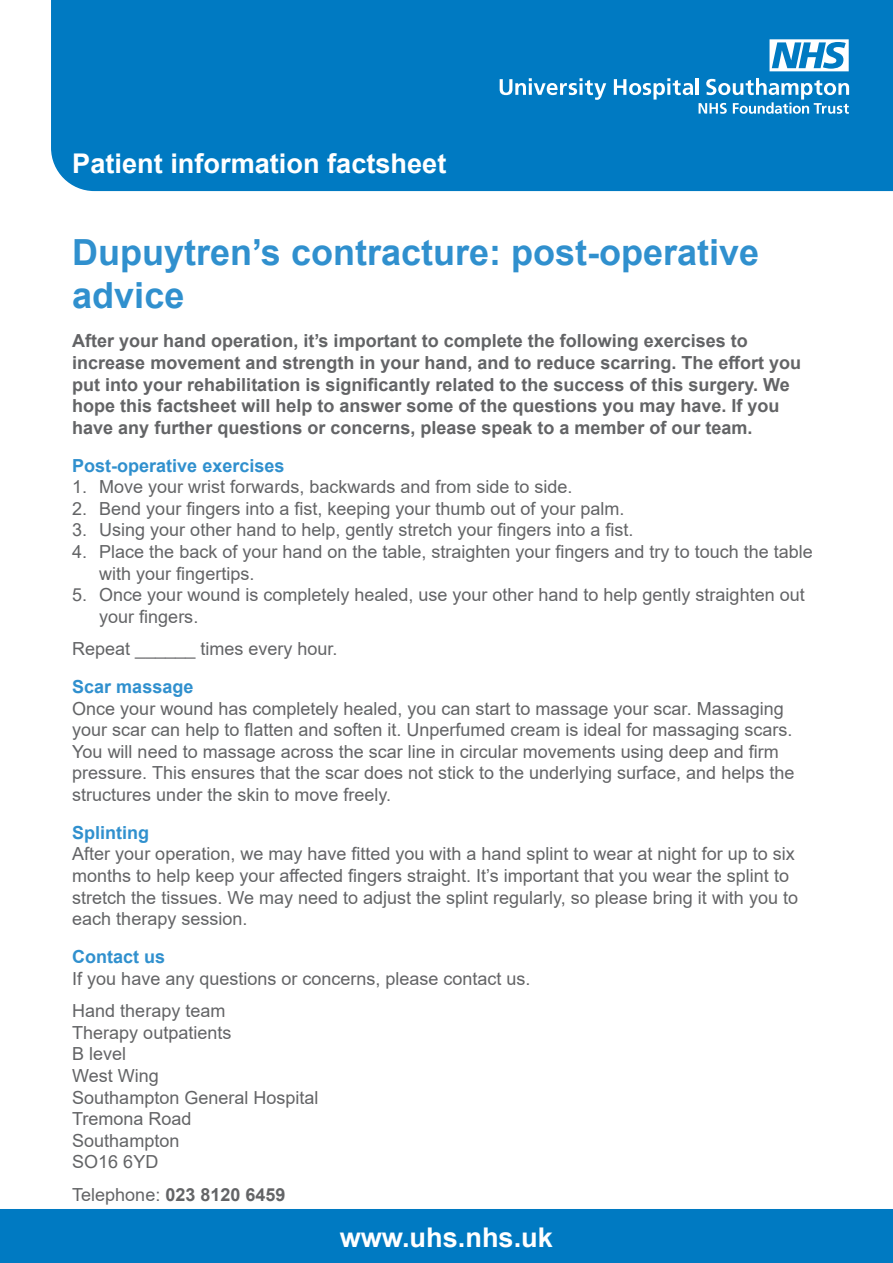
<style>
.page{position:relative;width:893px;height:1263px;background:#fff}
.page>*{position:absolute;margin:0;border:0;box-sizing:border-box;transform-origin:0 0}
.t1{font:700 36px/43.2px "Arial";color:#3090ce}
.t2{font:700 27.15px "Arial";color:#fff}
.t3{font:18px/21.6px "Arial";color:#636466}
.t4{font:700 18px/21.6px "Arial";color:#636466}
.t5{font:700 18px "Arial";color:#3090ce}
.s1{font-weight:400}
</style>
<div class="page">
<div style="left:51px;top:0;width:842px;height:192px;background:#007ac2"></div>
<div style="left:0;top:1209px;width:893px;height:54px;background:#007ac2"></div>
<svg style="left:500px;top:78px;width:106px;height:22px"></svg>
<svg style="left:614px;top:78px;width:79px;height:22px"></svg>
<hr style="left:696px;top:78px;width:3px;height:17px;background:#fff">
<svg style="left:699px;top:78px;width:150px;height:36px"></svg>
<svg style="left:769px;top:39px;width:80px;height:32px"></svg>
<h2 class="t2" style="left:72px;top:144px;width:376px">Patient information factsheet</h2>
<h1 class="t1" style="left:72px;top:231px;width:688px">Dupuytren’s contracture: post-operative advice</h1>
<p class="t4" style="left:72px;top:330px;width:730px">After your hand operation, it’s important to complete the following exercises to increase movement and strength in your hand, and to reduce scarring. The effort you put into your rehabilitation is significantly related to the success of this surgery. We hope this factsheet will help to answer some of the questions you may have. If you have any further questions or concerns, please speak to a member of our team.</p>
<p class="t5" style="left:72px;top:453px;width:214px">Post-operative exercises</p>
<p class="t3" style="left:72px;top:476px;width:502px">1. Move your wrist forwards, backwards and from side to side.</p>
<p class="t3" style="left:72px;top:498px;width:554px">2. Bend your fingers into a fist, keeping your thumb out of your palm.</p>
<p class="t3" style="left:72px;top:519px;width:563px">3. Using your other hand to help, gently stretch your fingers into a fist.</p>
<p class="t3" style="left:99px;top:541px;width:715px;text-indent:-27px">4. Place the back of your hand on the table, straighten your fingers and try to touch the table with your fingertips.</p>
<p class="t3" style="left:99px;top:584px;width:707px;text-indent:-27px">5. Once your wound is completely healed, use your other hand to help gently straighten out your fingers.</p>
<p class="t3" style="left:72px;top:638px;width:267px">Repeat ______ times every hour.</p>
<p class="t5" style="left:72px;top:674px;width:123px">Scar massage</p>
<p class="t3" style="left:72px;top:697px;width:724px">Once your wound has completely healed, you can start to massage your scar. Massaging your scar can help to flatten and soften it. Unperfumed cream is ideal for massaging scars.<br>You will need to massage across the scar line in circular movements using deep and firm pressure. This ensures that the scar does not stick to the underlying surface, and helps the structures under the skin to move freely.</p>
<p class="t5" style="left:72px;top:820px;width:79px">Splinting</p>
<p class="t3" style="left:72px;top:843px;width:727px">After your operation, we may have fitted you with a hand splint to wear at night for up to six months to help keep your affected fingers straight. It’s important that you wear the splint to stretch the tissues. We may need to adjust the splint regularly, so please bring it with you to each therapy session.</p>
<p class="t5" style="left:72px;top:944px;width:95px">Contact us</p>
<p class="t3" style="left:72px;top:962px;width:460px;line-height:32.4px">If you have any questions or concerns, please contact us.<br>Hand therapy team</p>
<p class="t3" style="left:72px;top:1021px;width:248px">Therapy outpatients<br>B level<br>West Wing<br>Southampton General Hospital<br>Tremona Road<br>Southampton<br>SO16 6YD</p>
<p class="t4" style="left:72px;top:1184px;width:215px"><span class="s1">Telephone:</span> 023 8120 6459</p>
<h2 class="t2" style="left:340px;top:1218px;width:215px">www.uhs.nhs.uk</h2>
</div>
